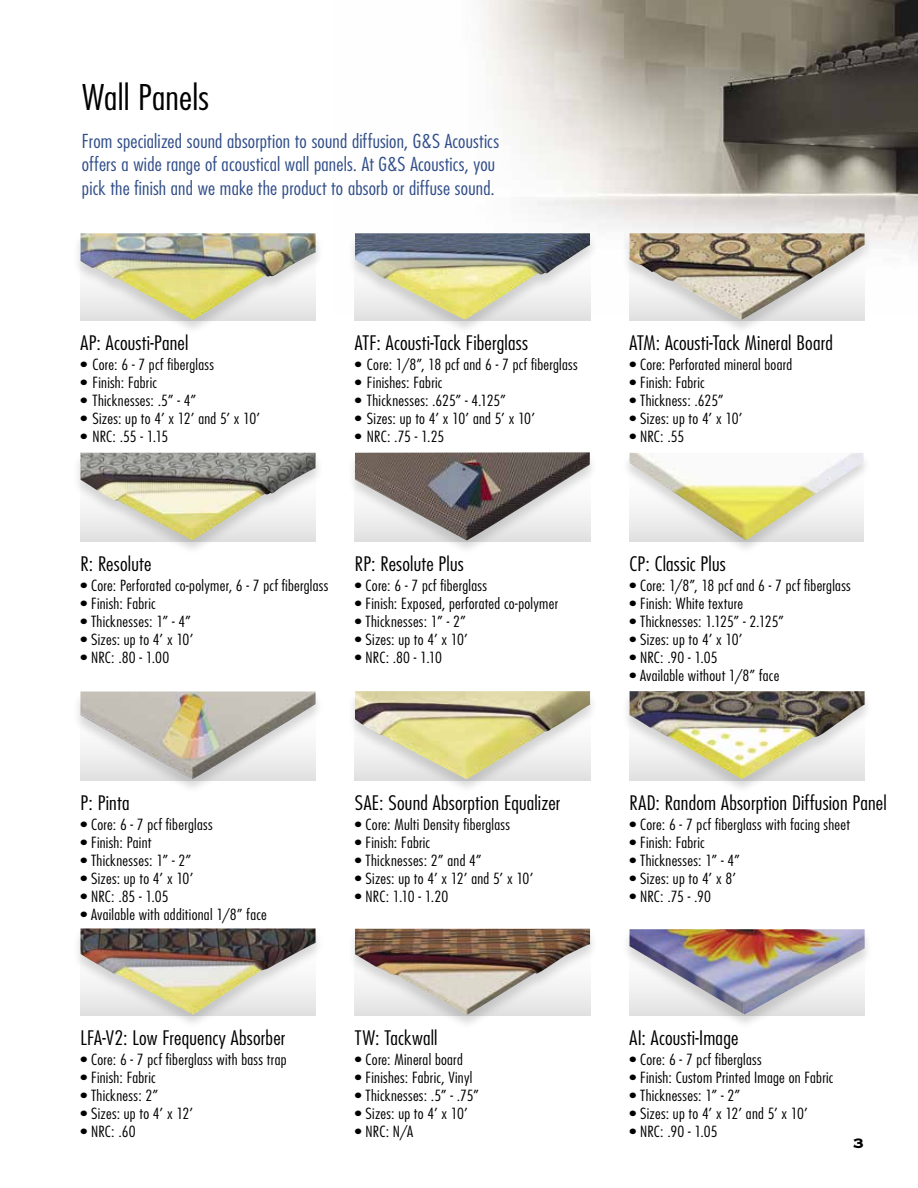
<style>
.page{position:relative;width:918px;height:1188px;background:#fff}
.page>*{position:absolute;margin:0;border:0;box-sizing:border-box;transform-origin:0 0}
.t1{font:300 condensed 34.5px "Futura";letter-spacing:.005em;color:#000;scale:1.1 1}
.t2{font:300 condensed 19.5px "Futura";letter-spacing:.01em;color:#000;scale:1.1 1}
.t3{font:300 condensed 18.75px/23.2px "Futura";letter-spacing:.01em;color:#314e89;scale:1.1 1}
.t4{font:18px "Copperplate Thirty Three BC";color:#000}
.t5{font:300 condensed 15px "Futura";letter-spacing:.015em;color:#000;scale:1.1 1}
</style>
<div class="page">
<img style="left:482px;top:0;width:436px;height:255px">
<div style="left:621px;top:233px;width:252px;height:102px;background:#000;opacity:.15"></div>
<img style="left:630px;top:233px;width:235px;height:87px">
<div style="left:72px;top:452px;width:252px;height:104px;background:#000;opacity:.15"></div>
<img style="left:80px;top:453px;width:236px;height:88px">
<div style="left:347px;top:452px;width:251px;height:104px;background:#000;opacity:.15"></div>
<img style="left:355px;top:452px;width:235px;height:89px">
<div style="left:347px;top:691px;width:251px;height:103px;background:#000;opacity:.15"></div>
<img style="left:355px;top:691px;width:235px;height:89px">
<div style="left:72px;top:691px;width:252px;height:104px;background:#000;opacity:.15"></div>
<img style="left:80px;top:692px;width:236px;height:88px">
<div style="left:621px;top:691px;width:252px;height:103px;background:#000;opacity:.15"></div>
<img style="left:630px;top:691px;width:235px;height:88px">
<div style="left:72px;top:928px;width:252px;height:102px;background:#000;opacity:.15"></div>
<img style="left:80px;top:928px;width:236px;height:87px">
<div style="left:347px;top:928px;width:251px;height:102px;background:#000;opacity:.15"></div>
<img style="left:355px;top:929px;width:235px;height:86px">
<div style="left:347px;top:233px;width:251px;height:102px;background:#000;opacity:.15"></div>
<img style="left:355px;top:233px;width:235px;height:87px">
<div style="left:72px;top:233px;width:252px;height:102px;background:#000;opacity:.15"></div>
<img style="left:81px;top:233px;width:235px;height:87px">
<div style="left:621px;top:929px;width:252px;height:101px;background:#000;opacity:.15"></div>
<img style="left:630px;top:929px;width:235px;height:85px">
<div style="left:621px;top:452px;width:251px;height:104px;background:#000;opacity:.15"></div>
<img style="left:630px;top:453px;width:234px;height:87px">
<h1 class="t1" style="left:82px;top:76px;width:117px">Wall Panels</h1>
<p class="t3" style="left:82px;top:129px;width:381px">From specialized sound absorption to sound diffusion, G&amp;S Acoustics offers a wide range of acoustical wall panels. At G&amp;S Acoustics, you pick the finish and we make the product to absorb or diffuse sound.</p>
<h2 class="t2" style="left:80px;top:331px;width:100px">AP: Acousti-Panel</h2>
<p class="t5" style="left:80px;top:355px;width:123px">• Core: 6 - 7 pcf fiberglass</p>
<p class="t5" style="left:80px;top:373px;width:71px">• Finish: Fabric</p>
<p class="t5" style="left:80px;top:391px;width:107px">• Thicknesses: .5” - 4”</p>
<p class="t5" style="left:80px;top:409px;width:165px">• Sizes: up to 4’ x 12’ and 5’ x 10’</p>
<p class="t5" style="left:80px;top:427px;width:81px">• NRC: .55 - 1.15</p>
<h2 class="t2" style="left:355px;top:331px;width:159px">ATF: Acousti-Tack Fiberglass</h2>
<p class="t5" style="left:355px;top:355px;width:204px">• Core: 1/8”, 18 pcf and 6 - 7 pcf fiberglass</p>
<p class="t5" style="left:355px;top:373px;width:81px">• Finishes: Fabric</p>
<p class="t5" style="left:355px;top:391px;width:139px">• Thicknesses: .625” - 4.125”</p>
<p class="t5" style="left:355px;top:409px;width:165px">• Sizes: up to 4’ x 10’ and 5’ x 10’</p>
<p class="t5" style="left:355px;top:427px;width:83px">• NRC: .75 - 1.25</p>
<h2 class="t2" style="left:80px;top:552px;width:66px">R: Resolute</h2>
<p class="t5" style="left:80px;top:576px;width:227px">• Core: Perforated co-polymer, 6 - 7 pcf fiberglass</p>
<p class="t5" style="left:80px;top:594px;width:70px">• Finish: Fabric</p>
<p class="t5" style="left:80px;top:612px;width:102px">• Thicknesses: 1” - 4”</p>
<p class="t5" style="left:80px;top:630px;width:104px">• Sizes: up to 4’ x 10’</p>
<p class="t5" style="left:80px;top:648px;width:82px">• NRC: .80 - 1.00</p>
<h2 class="t2" style="left:355px;top:552px;width:100px">RP: Resolute Plus</h2>
<p class="t5" style="left:355px;top:576px;width:122px">• Core: 6 - 7 pcf fiberglass</p>
<p class="t5" style="left:355px;top:594px;width:186px">• Finish: Exposed, perforated co-polymer</p>
<p class="t5" style="left:355px;top:612px;width:102px">• Thicknesses: 1” - 2”</p>
<p class="t5" style="left:355px;top:630px;width:104px">• Sizes: up to 4’ x 10’</p>
<p class="t5" style="left:355px;top:648px;width:81px">• NRC: .80 - 1.10</p>
<h2 class="t2" style="left:80px;top:790px;width:46px">P: Pinta</h2>
<p class="t5" style="left:80px;top:815px;width:122px">• Core: 6 - 7 pcf fiberglass</p>
<p class="t5" style="left:80px;top:833px;width:66px">• Finish: Paint</p>
<p class="t5" style="left:80px;top:851px;width:102px">• Thicknesses: 1” - 2”</p>
<p class="t5" style="left:80px;top:869px;width:104px">• Sizes: up to 4’ x 10’</p>
<p class="t5" style="left:80px;top:887px;width:82px">• NRC: .85 - 1.05</p>
<p class="t5" style="left:80px;top:905px;width:171px">• Available with additional 1/8” face</p>
<h2 class="t2" style="left:80px;top:1026px;width:188px">LFA-V2: Low Frequency Absorber</h2>
<p class="t5" style="left:80px;top:1050px;width:189px">• Core: 6 - 7 pcf fiberglass with bass trap</p>
<p class="t5" style="left:80px;top:1068px;width:70px">• Finish: Fabric</p>
<p class="t5" style="left:80px;top:1086px;width:72px">• Thickness: 2”</p>
<p class="t5" style="left:80px;top:1104px;width:104px">• Sizes: up to 4’ x 12’</p>
<p class="t5" style="left:80px;top:1122px;width:52px">• NRC: .60</p>
<h2 class="t2" style="left:355px;top:790px;width:188px">SAE: Sound Absorption Equalizer</h2>
<p class="t5" style="left:355px;top:815px;width:143px">• Core: Multi Density fiberglass</p>
<p class="t5" style="left:355px;top:833px;width:70px">• Finish: Fabric</p>
<p class="t5" style="left:355px;top:851px;width:117px">• Thicknesses: 2” and 4”</p>
<p class="t5" style="left:355px;top:869px;width:164px">• Sizes: up to 4’ x 12’ and 5’ x 10’</p>
<p class="t5" style="left:355px;top:887px;width:86px">• NRC: 1.10 - 1.20</p>
<h2 class="t2" style="left:355px;top:1026px;width:77px">TW: Tackwall</h2>
<p class="t5" style="left:355px;top:1050px;width:100px">• Core: Mineral board</p>
<p class="t5" style="left:355px;top:1068px;width:108px">• Finishes: Fabric, Vinyl</p>
<p class="t5" style="left:355px;top:1086px;width:114px">• Thicknesses: .5” - .75”</p>
<p class="t5" style="left:355px;top:1104px;width:104px">• Sizes: up to 4’ x 10’</p>
<p class="t5" style="left:355px;top:1122px;width:55px">• NRC: N/A</p>
<h2 class="t2" style="left:630px;top:331px;width:186px">ATM: Acousti-Tack Mineral Board</h2>
<p class="t5" style="left:630px;top:355px;width:149px">• Core: Perforated mineral board</p>
<p class="t5" style="left:630px;top:373px;width:70px">• Finish: Fabric</p>
<p class="t5" style="left:630px;top:391px;width:87px">• Thickness: .625”</p>
<p class="t5" style="left:630px;top:409px;width:104px">• Sizes: up to 4’ x 10’</p>
<p class="t5" style="left:630px;top:427px;width:51px">• NRC: .55</p>
<h2 class="t2" style="left:630px;top:552px;width:89px">CP: Classic Plus</h2>
<p class="t5" style="left:630px;top:576px;width:203px">• Core: 1/8”, 18 pcf and 6 - 7 pcf fiberglass</p>
<p class="t5" style="left:630px;top:594px;width:105px">• Finish: White texture</p>
<p class="t5" style="left:630px;top:612px;width:142px">• Thicknesses: 1.125” - 2.125”</p>
<p class="t5" style="left:630px;top:630px;width:104px">• Sizes: up to 4’ x 10’</p>
<p class="t5" style="left:630px;top:648px;width:82px">• NRC: .90 - 1.05</p>
<p class="t5" style="left:630px;top:666px;width:138px">• Available without 1/8” face</p>
<h2 class="t2" style="left:630px;top:790px;width:235px">RAD: Random Absorption Diffusion Panel</h2>
<p class="t5" style="left:630px;top:815px;width:202px">• Core: 6 - 7 pcf fiberglass with facing sheet</p>
<p class="t5" style="left:630px;top:833px;width:70px">• Finish: Fabric</p>
<p class="t5" style="left:630px;top:851px;width:102px">• Thicknesses: 1” - 4”</p>
<p class="t5" style="left:630px;top:869px;width:98px">• Sizes: up to 4’ x 8’</p>
<p class="t5" style="left:630px;top:887px;width:76px">• NRC: .75 - .90</p>
<h2 class="t2" style="left:630px;top:1026px;width:101px">AI: Acousti-Image</h2>
<p class="t5" style="left:630px;top:1050px;width:122px">• Core: 6 - 7 pcf fiberglass</p>
<p class="t5" style="left:630px;top:1068px;width:187px">• Finish: Custom Printed Image on Fabric</p>
<p class="t5" style="left:630px;top:1086px;width:102px">• Thicknesses: 1” - 2”</p>
<p class="t5" style="left:630px;top:1104px;width:164px">• Sizes: up to 4’ x 12’ and 5’ x 10’</p>
<p class="t5" style="left:630px;top:1122px;width:82px">• NRC: .90 - 1.05</p>
<p class="t4" style="left:853px;top:1134px;width:12px">3</p>
</div>
